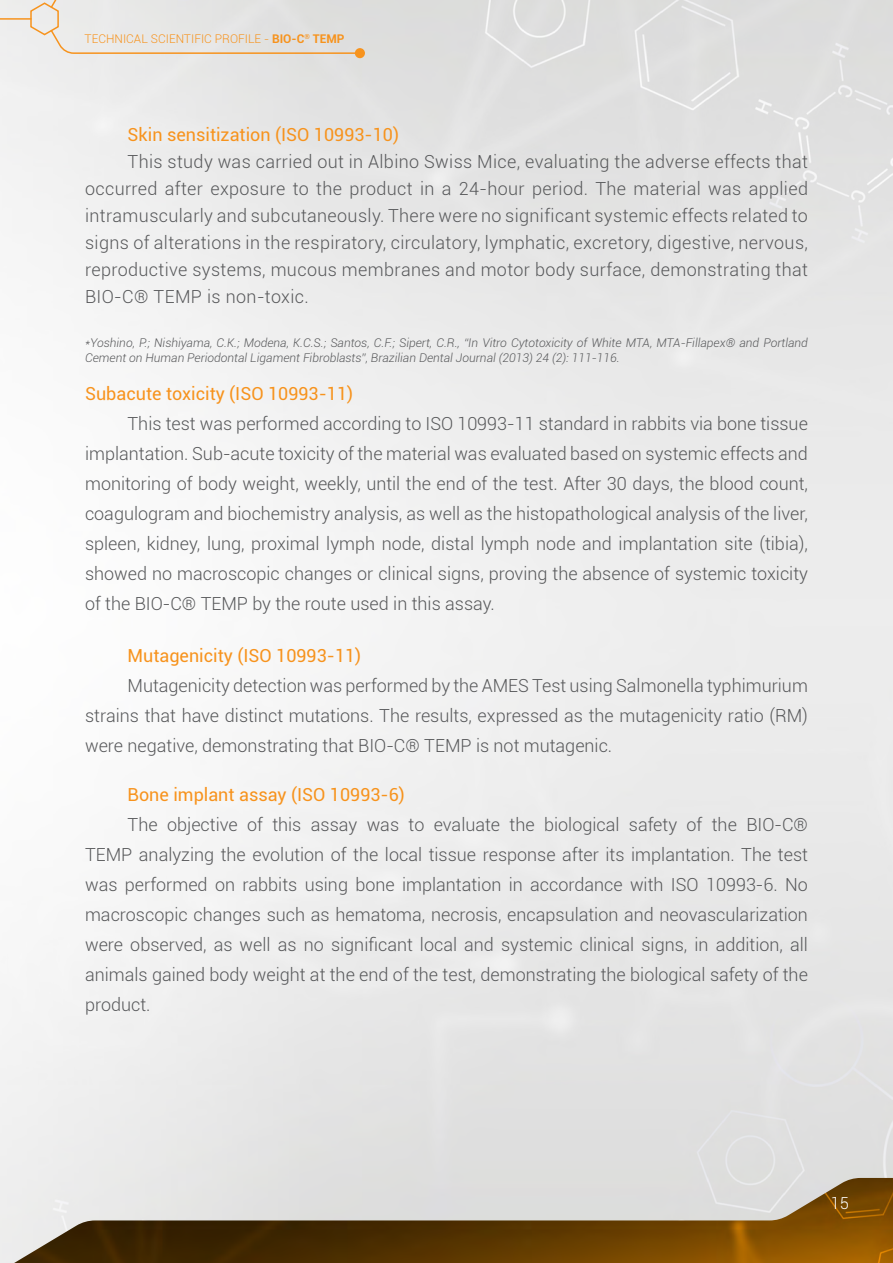
<style>
.page{position:relative;width:893px;height:1263px;background:#fff}
.page>*{position:absolute;margin:0;border:0;box-sizing:border-box;transform-origin:0 0}
.t1{font:300 18px/30px "Roboto";color:#57585a;text-align:justify}
.t2{font:18px "Roboto";color:#f7931d}
.t3{font:300 16.5px "Roboto";color:#fff}
.t4{font:italic 300 12px/14.4px "Roboto";color:#57585a}
.t5{font:300 12px "Roboto";color:#f7931d}
.s1{font-weight:700}
</style>
<div class="page">
<hr style="left:0;top:18px;width:31px;height:2px;background:#f7931d">
<div style="left:355px;top:48px;width:10px;height:10px;background:#f7931d;border-radius:50%"></div>
<svg style="left:29px;top:0;width:327px;height:55px;background:#e5e2dd"></svg>
<img style="left:0;top:1178px;width:893px;height:85px">
<p class="t5" style="left:85px;top:30px;width:261px">TECHNICAL SCIENTIFIC PROFILE - <span class="s1">BIO-C</span><sup>®</sup> <span class="s1">TEMP</span></p>
<p class="t2" style="left:128px;top:122px;width:273px">Skin sensitization (ISO 10993-10)</p>
<p class="t1" style="left:85px;top:148px;width:724px;line-height:27px;text-indent:42px">This study was carried out in Albino Swiss Mice, evaluating the adverse effects that occurred after exposure to the product in a 24-hour period. The material was applied intramuscularly and subcutaneously. There were no significant systemic effects related to signs of alterations in the respiratory, circulatory, lymphatic, excretory, digestive, nervous, reproductive systems, mucous membranes and motor body surface, demonstrating that BIO-C® TEMP is non-toxic.</p>
<p class="t4" style="left:85px;top:335px;width:724px">*Yoshino, P.; Nishiyama, C.K.; Modena, K.C.S.; Santos, C.F.; Sipert, C.R., “In Vitro Cytotoxicity of White MTA, MTA-Fillapex® and Portland<br>Cement on Human Periodontal Ligament Fibroblasts”, Brazilian Dental Journal (2013) 24 (2): 111-116.</p>
<p class="t2" style="left:85px;top:381px;width:270px">Subacute toxicity (ISO 10993-11)</p>
<p class="t1" style="left:85px;top:408px;width:724px;text-indent:43px">This test was performed according to ISO 10993-11 standard in rabbits via bone tissue implantation. Sub-acute toxicity of the material was evaluated based on systemic effects and monitoring of body weight, weekly, until the end of the test. After 30 days, the blood count, coagulogram and biochemistry analysis, as well as the histopathological analysis of the liver, spleen, kidney, lung, proximal lymph node, distal lymph node and implantation site (tibia), showed no macroscopic changes or clinical signs, proving the absence of systemic toxicity of the BIO-C® TEMP by the route used in this assay.</p>
<p class="t2" style="left:128px;top:642px;width:235px">Mutagenicity (ISO 10993-11)</p>
<p class="t1" style="left:85px;top:669px;width:724px;text-indent:43px">Mutagenicity detection was performed by the AMES Test using Salmonella typhimurium strains that have distinct mutations. The results, expressed as the mutagenicity ratio (RM) were negative, demonstrating that BIO-C® TEMP is not mutagenic.</p>
<p class="t2" style="left:128px;top:782px;width:279px">Bone implant assay (ISO 10993-6)</p>
<p class="t1" style="left:85px;top:809px;width:724px;text-indent:43px">The objective of this assay was to evaluate the biological safety of the BIO-C® TEMP analyzing the evolution of the local tissue response after its implantation. The test was performed on rabbits using bone implantation in accordance with ISO 10993-6. No macroscopic changes such as hematoma, necrosis, encapsulation and neovascularization were observed, as well as no significant local and systemic clinical signs, in addition, all animals gained body weight at the end of the test, demonstrating the biological safety of the product.</p>
<p class="t3" style="left:831px;top:1192px;width:20px">15</p>
</div>
